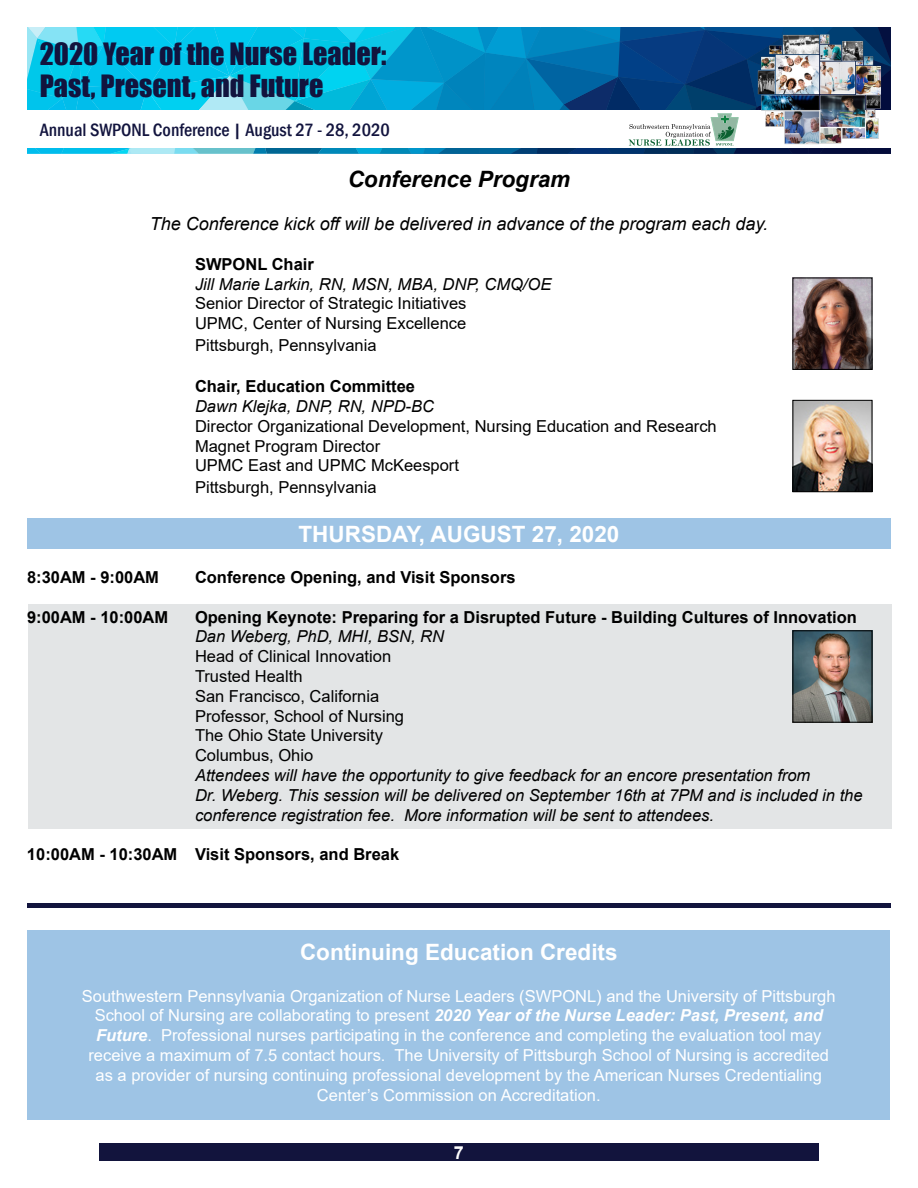
<style>
.page{position:relative;width:918px;height:1188px;background:#fff}
.page>*{position:absolute;margin:0;border:0;box-sizing:border-box;transform-origin:0 0}
.t1{font:28.2px/32.4px "Impact";color:#12143e}
.t2{font:700 22.5px "Arial";color:#fff}
.t3{font:italic 700 22.5px "Arial";color:#000}
.t4{font:500 condensed 18.3px "Franklin Gothic";color:#12143e}
.t5{font:italic 18px "Arial";color:#000}
.t6{font:700 18px "Arial";color:#fff}
.t7{font:16.5px/19.8px "Arial";color:#fff;text-align:center}
.t8{font:16.5px/19.8px "Arial";color:#000}
.t9{font:italic 16.5px/19.8px "Arial";color:#000}
.t10{font:700 16.5px "Arial";color:#000}
.s1{font-weight:700;font-style:italic}
</style>
<div class="page">
<svg style="left:27px;top:27px;width:864px;height:127px"></svg>
<img style="left:755px;top:31px;width:130px;height:116px">
<div style="left:99px;top:1144px;width:720px;height:17px;background:#12143d"></div>
<div style="left:28px;top:605px;width:864px;height:224px;background:#e3e5e6"></div>
<div style="left:27px;top:519px;width:864px;height:30px;background:#9ec4e5"></div>
<img style="left:795px;top:280px;width:75px;height:88px">
<div style="left:793px;top:278px;width:79px;height:92px;border:1px solid #000"></div>
<img style="left:795px;top:402px;width:75px;height:88px">
<div style="left:793px;top:400px;width:79px;height:92px;border:1px solid #000"></div>
<img style="left:795px;top:633px;width:75px;height:87px">
<div style="left:793px;top:631px;width:79px;height:91px;border:1px solid #000"></div>
<div style="left:28px;top:930px;width:862px;height:189px;background:#9ec4e5"></div>
<hr style="left:28px;top:904px;width:863px;height:4px;background:#12143d">
<h1 class="t1" style="left:40px;top:37px;width:348px">2020 Year of the Nurse Leader:<br>Past, Present, and Future</h1>
<p class="t4" style="left:40px;top:118px;width:352px">Annual SWPONL Conference | August 27 - 28, 2020</p>
<h2 class="t3" style="left:348px;top:164px;width:224px">Conference Program</h2>
<p class="t5" style="left:150px;top:212px;width:620px">The Conference kick off will be delivered in advance of the program each day.</p>
<p class="t10" style="left:195px;top:252px;width:120px">SWPONL Chair</p>
<p class="t9" style="left:195px;top:274px;width:358px">Jill Marie Larkin, RN, MSN, MBA, DNP, CMQ/OE</p>
<p class="t8" style="left:195px;top:294px;width:273px">Senior Director of Strategic Initiatives<br>UPMC, Center of Nursing Excellence</p>
<p class="t8" style="left:195px;top:335px;width:183px">Pittsburgh, Pennsylvania</p>
<p class="t10" style="left:195px;top:375px;width:222px">Chair, Education Committee</p>
<p class="t9" style="left:195px;top:397px;width:241px">Dawn Klejka, DNP, RN, NPD-BC</p>
<p class="t8" style="left:195px;top:416px;width:523px">Director Organizational Development, Nursing Education and Research<br>Magnet Program Director<br>UPMC East and UPMC McKeesport</p>
<p class="t8" style="left:195px;top:477px;width:183px">Pittsburgh, Pennsylvania</p>
<h2 class="t2" style="left:299px;top:518px;width:322px">THURSDAY, AUGUST 27, 2020</h2>
<p class="t10" style="left:27px;top:566px;width:134px">8:30AM - 9:00AM</p>
<p class="t10" style="left:195px;top:566px;width:322px">Conference Opening, and Visit Sponsors</p>
<p class="t10" style="left:27px;top:605px;width:143px">9:00AM - 10:00AM</p>
<p class="t10" style="left:195px;top:605px;width:663px">Opening Keynote: Preparing for a Disrupted Future - Building Cultures of Innovation</p>
<p class="t9" style="left:195px;top:627px;width:251px">Dan Weberg, PhD, MHI, BSN, RN</p>
<p class="t8" style="left:195px;top:646px;width:211px">Head of Clinical Innovation<br>Trusted Health<br>San Francisco, California<br>Professor, School of Nursing<br>The Ohio State University<br>Columbus, Ohio</p>
<p class="t9" style="left:195px;top:766px;width:669px">Attendees will have the opportunity to give feedback for an encore presentation from<br>Dr. Weberg. This session will be delivered on September 16th at 7PM and is included in the conference registration fee. More information will be sent to attendees.</p>
<p class="t10" style="left:27px;top:843px;width:374px">10:00AM - 10:30AM Visit Sponsors, and Break</p>
<h2 class="t2" style="left:300px;top:937px;width:319px">Continuing Education Credits</h2>
<p class="t7" style="left:82px;top:986px;width:755px">Southwestern Pennsylvania Organization of Nurse Leaders (SWPONL) and the University of Pittsburgh School of Nursing are collaborating to present <span class="s1">2020 Year of the Nurse Leader: Past, Present, and Future</span>. Professional nurses participating in the conference and completing the evaluation tool may receive a maximum of 7.5 contact hours. The University of Pittsburgh School of Nursing is accredited as a provider of nursing continuing professional development by the American Nurses Credentialing Center’s Commission on Accreditation.</p>
<p class="t6" style="left:454px;top:1140px;width:12px">7</p>
</div>
